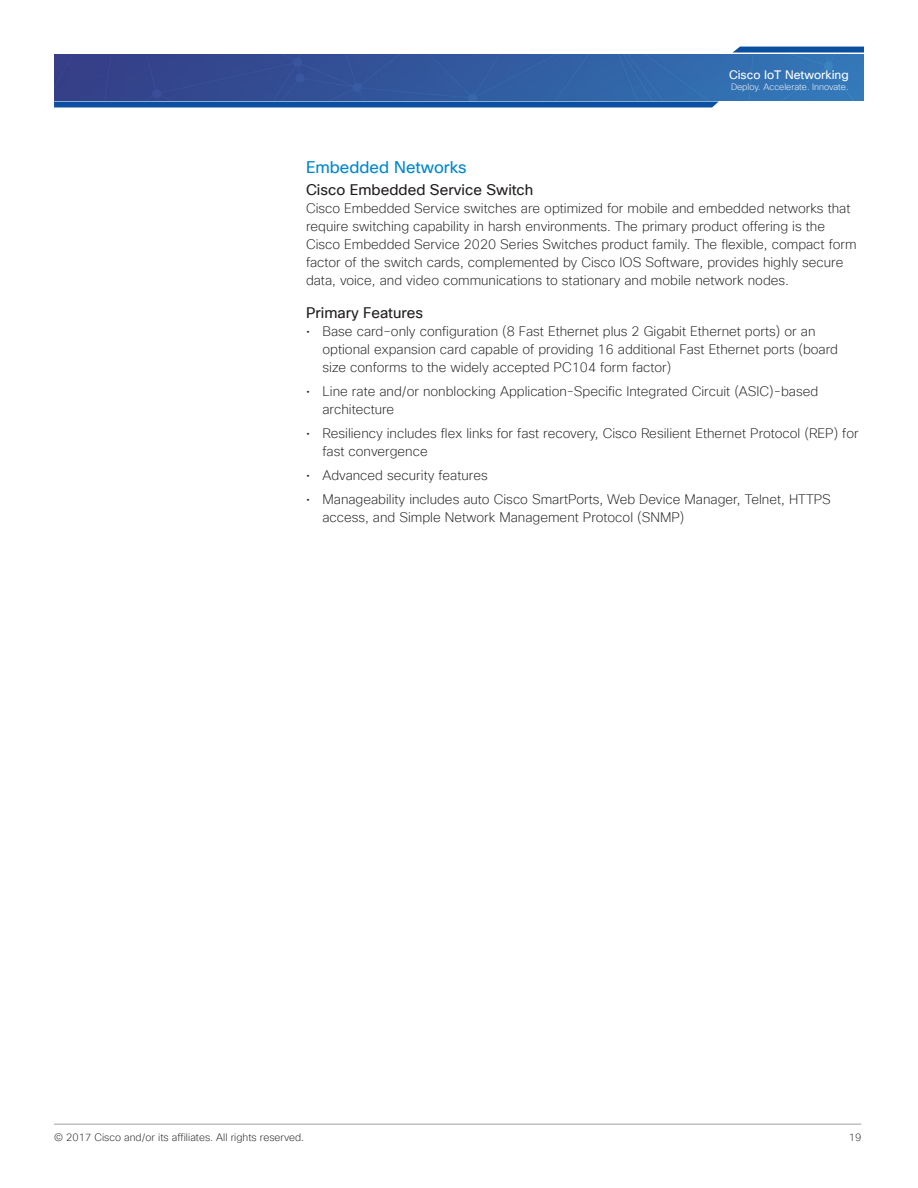
<style>
.page{position:relative;width:918px;height:1188px;background:#fff}
.page>*{position:absolute;margin:0;border:0;box-sizing:border-box;transform-origin:0 0}
.Subhead_1{font:16.5px "Cisco Sans TT";color:#0087cc}
.Subhead_2{font:15px "Cisco Sans TT";color:#231f20}
.Body_1{font:200 13.5px/18px "Cisco Sans TT";color:#231f20}
.t1{font:12px "Cisco Sans TT";color:#fff}
.t2{font:200 10.5px "Cisco Sans TT";color:#231f20}
.t3{font:200 9px "Cisco Sans TT";color:#fff}
</style>
<div class="page">
<hr style="left:54px;top:1124px;width:807px;height:1px;background:#a0a1a5">
<img style="left:54px;top:54px;width:810px;height:46px">
<div style="left:54px;top:102px;width:664px;height:5px;background:#0a4fa0"></div>
<svg style="left:733px;top:47px;width:131px;height:6px"></svg>
<p class="t1" style="left:729px;top:67px;width:121px">Cisco IoT Networking</p>
<p class="t3" style="left:731px;top:81px;width:119px">Deploy. Accelerate. Innovate.</p>
<p class="Subhead_1" style="left:306px;top:156px;width:162px">Embedded Networks</p>
<p class="Subhead_2" style="left:306px;top:180px;width:229px">Cisco Embedded Service Switch</p>
<p class="Body_1" style="left:306px;top:200px;width:552px">Cisco Embedded Service switches are optimized for mobile and embedded networks that require switching capability in harsh environments. The primary product offering is the Cisco Embedded Service 2020 Series Switches product family. The flexible, compact form factor of the switch cards, complemented by Cisco IOS Software, provides highly secure data, voice, and video communications to stationary and mobile network nodes.</p>
<p class="Subhead_2" style="left:306px;top:303px;width:119px">Primary Features</p>
<p class="Body_1" style="left:322px;top:323px;width:517px;text-indent:-16px">• Base card–only configuration (8 Fast Ethernet plus 2 Gigabit Ethernet ports) or an optional expansion card capable of providing 16 additional Fast Ethernet ports (board size conforms to the widely accepted PC104 form factor)</p>
<p class="Body_1" style="left:322px;top:383px;width:497px;text-indent:-16px">• Line rate and/or nonblocking Application-Specific Integrated Circuit (ASIC)-based architecture</p>
<p class="Body_1" style="left:322px;top:425px;width:538px;text-indent:-16px">• Resiliency includes flex links for fast recovery, Cisco Resilient Ethernet Protocol (REP) for fast convergence</p>
<p class="Body_1" style="left:306px;top:467px;width:183px">• Advanced security features</p>
<p class="Body_1" style="left:322px;top:491px;width:510px;text-indent:-16px">• Manageability includes auto Cisco SmartPorts, Web Device Manager, Telnet, HTTPS access, and Simple Network Management Protocol (SNMP)</p>
<p class="t2" style="left:54px;top:1131px;width:252px">© 2017 Cisco and/or its affiliates. All rights reserved.</p>
<p class="t2" style="left:849px;top:1131px;width:14px">19</p>
</div>
